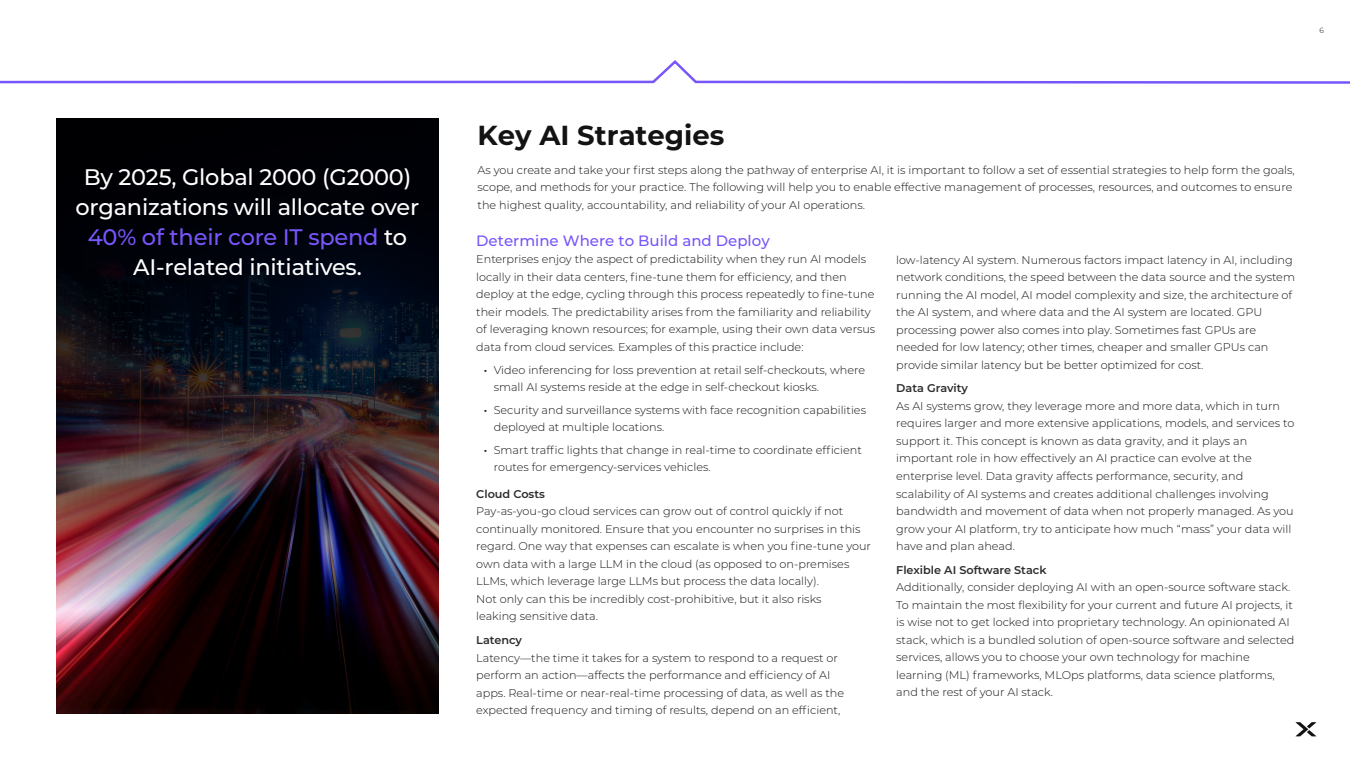
<style>
.page{position:relative;width:1350px;height:765px;background:#fff}
.page>*{position:absolute;margin:0;border:0;box-sizing:border-box;transform-origin:0 0}
.t1{font:700 27.5px "Montserrat";color:#131313}
.t2{font:500 22.5px/30px "Montserrat";letter-spacing:-.01em;color:#fff;text-align:center}
.t3{font:500 15px "Montserrat";color:#7855fa}
.t4{font:300 11.25px/17.5px "Montserrat";color:#131313}
.t5{font:600 11.25px "Montserrat";color:#2c2c2c}
.t6{font:300 7.5px "Montserrat";color:#131313}
.s1{color:#7855fa}
.s2{font-weight:500}
</style>
<div class="page">
<img style="left:56px;top:609px;width:383px;height:104px">
<img style="left:56px;top:118px;width:383px;height:491px">
<svg style="left:1296px;top:722px;width:20px;height:14px"></svg>
<svg style="left:0;top:60px;width:1350px;height:24px"></svg>
<h2 class="t2" style="left:76px;top:161px;width:345px">By 2025, Global 2000 (G2000) organizations will allocate over<br><span class="s1">40% of their core IT spend</span> to<br>AI-related initiatives.</h2>
<p class="t6" style="left:1320px;top:26px;width:6px">6</p>
<h1 class="t1" style="left:478px;top:115px;width:248px">Key AI Strategies</h1>
<p class="t4" style="left:478px;top:161px;width:819px">As you create and take your first steps along the pathway of enterprise AI, it is important to follow a set of essential strategies to help form the goals, scope, and methods for your practice. The following will help you to enable effective management of processes, resources, and outcomes to ensure the highest quality, accountability, and reliability of your AI operations.</p>
<h3 class="t3" style="left:476px;top:230px;width:295px">Determine Where to Build and Deploy</h3>
<p class="t4" style="left:476px;top:250px;width:401px">Enterprises enjoy the aspect of predictability when they run AI models locally in their data centers, fine-tune them for efficiency, and then deploy at the edge, cycling through this process repeatedly to fine-tune their models. The predictability arises from the familiarity and reliability of leveraging known resources; for example, using their own data versus data from cloud services. Examples of this practice include:</p>
<p class="t4" style="left:494px;top:361px;width:373px;text-indent:-10px"><span class="s2">•</span> Video inferencing for loss prevention at retail self-checkouts, where small AI systems reside at the edge in self-checkout kiosks.</p>
<p class="t4" style="left:494px;top:401px;width:374px;text-indent:-10px"><span class="s2">•</span> Security and surveillance systems with face recognition capabilities deployed at multiple locations.</p>
<p class="t4" style="left:494px;top:441px;width:370px;text-indent:-10px"><span class="s2">•</span> Smart traffic lights that change in real-time to coordinate efficient routes for emergency-services vehicles.</p>
<p class="t5" style="left:476px;top:486px;width:70px">Cloud Costs</p>
<p class="t4" style="left:476px;top:502px;width:396px">Pay-as-you-go cloud services can grow out of control quickly if not continually monitored. Ensure that you encounter no surprises in this regard. One way that expenses can escalate is when you fine-tune your own data with a large LLM in the cloud (as opposed to on-premises LLMs, which leverage large LLMs but process the data locally).<br>Not only can this be incredibly cost-prohibitive, but it also risks<br>leaking sensitive data.</p>
<p class="t5" style="left:476px;top:632px;width:47px">Latency</p>
<p class="t4" style="left:476px;top:648px;width:369px">Latency—the time it takes for a system to respond to a request or perform an action—affects the performance and efficiency of AI apps. Real-time or near-real-time processing of data, as well as the expected frequency and timing of results, depend on an efficient,</p>
<p class="t4" style="left:896px;top:251px;width:400px">low-latency AI system. Numerous factors impact latency in AI, including network conditions, the speed between the data source and the system running the AI model, AI model complexity and size, the architecture of the AI system, and where data and the AI system are located. GPU processing power also comes into play. Sometimes fast GPUs are needed for low latency; other times, cheaper and smaller GPUs can provide similar latency but be better optimized for cost.</p>
<p class="t5" style="left:896px;top:381px;width:73px">Data Gravity</p>
<p class="t4" style="left:896px;top:397px;width:400px">As AI systems grow, they leverage more and more data, which in turn requires larger and more extensive applications, models, and services to support it. This concept is known as data gravity, and it plays an important role in how effectively an AI practice can evolve at the enterprise level. Data gravity affects performance, security, and scalability of AI systems and creates additional challenges involving bandwidth and movement of data when not properly managed. As you grow your AI platform, try to anticipate how much “mass” your data will have and plan ahead.</p>
<p class="t5" style="left:896px;top:562px;width:152px">Flexible AI Software Stack</p>
<p class="t4" style="left:896px;top:578px;width:400px">Additionally, consider deploying AI with an open-source software stack.<br>To maintain the most flexibility for your current and future AI projects, it is wise not to get locked into proprietary technology. An opinionated AI stack, which is a bundled solution of open-source software and selected services, allows you to choose your own technology for machine learning (ML) frameworks, MLOps platforms, data science platforms, and the rest of your AI stack.</p>
</div>
